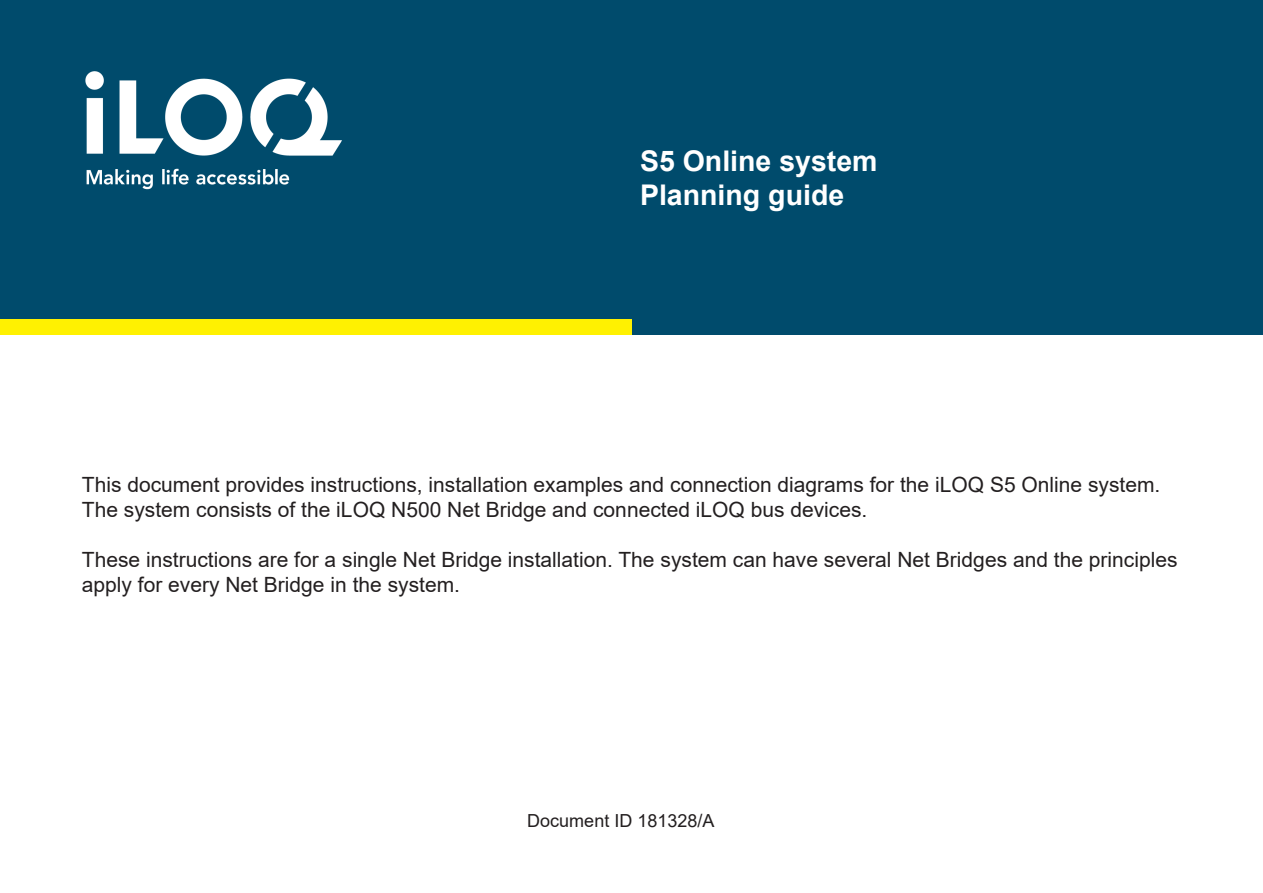
<style>
.page{position:relative;width:1263px;height:893px;background:#fff}
.page>*{position:absolute;margin:0;border:0;box-sizing:border-box;transform-origin:0 0}
.t1{font:700 28.5px "Arial";color:#fff}
.t2{font:21px/25.2px "Arial";color:#231f20}
.t3{font:18px "Arial";color:#231f20}
</style>
<div class="page">
<div style="left:0;top:0;width:1263px;height:335px;background:#004b6c"></div>
<img style="left:85px;top:71px;width:257px;height:119px">
<div style="left:0;top:319px;width:631px;height:16px;background:#fff101"></div>
<p class="t1" style="left:640px;top:141px;width:239px">S5 Online system</p>
<p class="t1" style="left:640px;top:175px;width:206px">Planning guide</p>
<p class="t2" style="left:82px;top:472px;width:1080px">This document provides instructions, installation examples and connection diagrams for the iLOQ S5 Online system.<br>The system consists of the iLOQ N500 Net Bridge and connected iLOQ bus devices.</p>
<p class="t2" style="left:82px;top:547px;width:1097px">These instructions are for a single Net Bridge installation. The system can have several Net Bridges and the principles apply for every Net Bridge in the system.</p>
<p class="t3" style="left:527px;top:808px;width:189px">Document ID 181328/A</p>
</div>
